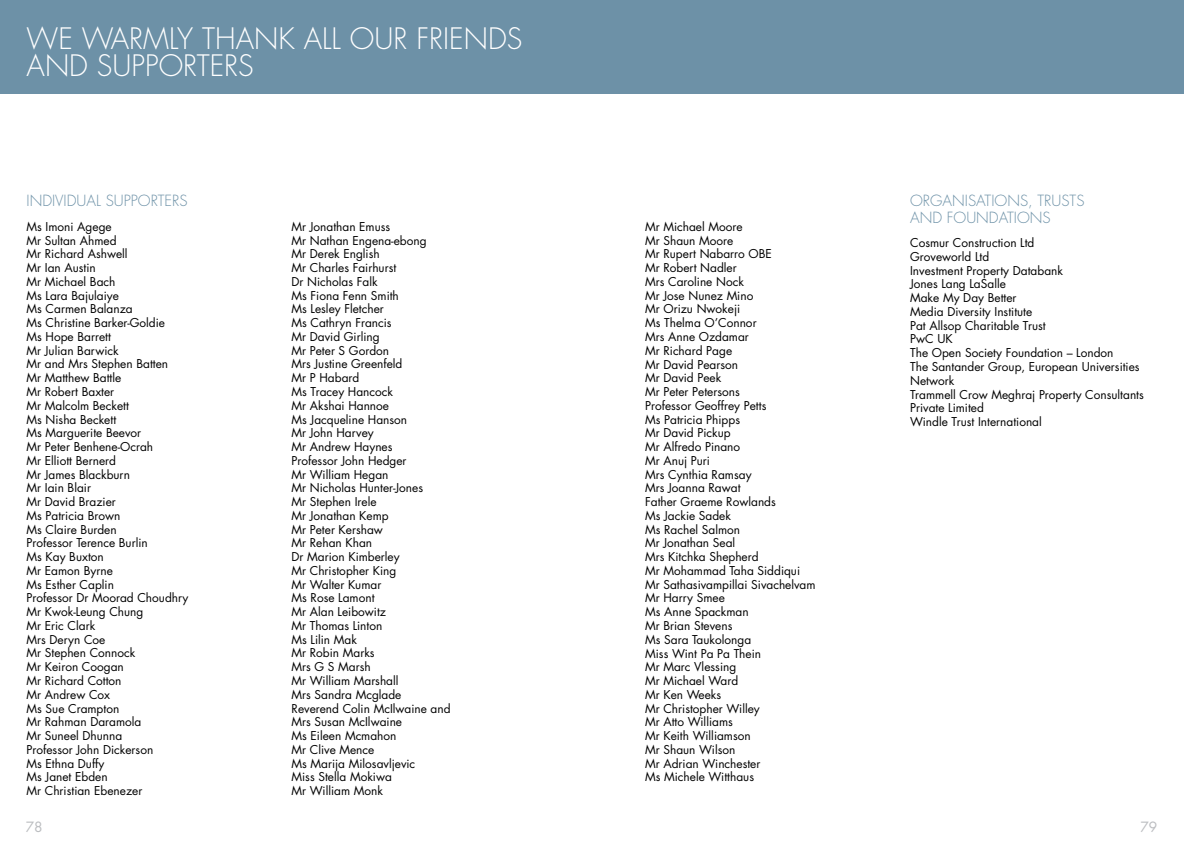
<style>
.page{position:relative;width:1184px;height:851px;background:#fff}
.page>*{position:absolute;margin:0;border:0;box-sizing:border-box;transform-origin:0 0}
.t1{font:300 28.75px/27.5px "Futura";color:#fff}
.t2{font:300 15px "Futura";color:#6d91a7}
.t3{font:13.75px "Futura";color:#bbbdc0}
.t4{font:11.88px/13.8px "Futura";color:#000}
</style>
<div class="page">
<div style="left:0;top:0;width:1183px;height:94px;background:#6d91a7"></div>
<h1 class="t1" style="left:27px;top:25px;width:497px">WE WARMLY THANK ALL OUR FRIENDS<br>AND SUPPORTERS</h1>
<p class="t2" style="left:27px;top:192px;width:59px">INDIVIDUAL</p>
<p class="t2" style="left:106px;top:192px;width:18px">SUPPORTERS</p>
<p class="t4" style="left:27px;top:220px;width:163px">Ms Imoni Agege<br>Mr Sultan Ahmed<br>Mr Richard Ashwell<br>Mr Ian Austin<br>Mr Michael Bach<br>Ms Lara Bajulaiye<br>Ms Carmen Balanza<br>Ms Christine Barker-Goldie<br>Ms Hope Barrett<br>Mr Julian Barwick<br>Mr and Mrs Stephen Batten<br>Mr Matthew Battle<br>Mr Robert Baxter<br>Mr Malcolm Beckett<br>Ms Nisha Beckett<br>Ms Marguerite Beevor<br>Mr Peter Benhene-Ocrah<br>Mr Elliott Bernerd<br>Mr James Blackburn<br>Mr Iain Blair<br>Mr David Brazier<br>Ms Patricia Brown<br>Ms Claire Burden<br>Professor Terence Burlin<br>Ms Kay Buxton<br>Mr Eamon Byrne<br>Ms Esther Caplin<br>Professor Dr Moorad Choudhry<br>Mr Kwok-Leung Chung<br>Mr Eric Clark<br>Mrs Deryn Coe<br>Mr Stephen Connock<br>Mr Keiron Coogan<br>Mr Richard Cotton<br>Mr Andrew Cox<br>Ms Sue Crampton<br>Mr Rahman Daramola<br>Mr Suneel Dhunna<br>Professor John Dickerson<br>Ms Ethna Duffy<br>Ms Janet Ebden<br>Mr Christian Ebenezer</p>
<p class="t4" style="left:291px;top:220px;width:160px">Mr Jonathan Emuss<br>Mr Nathan Engena-ebong<br>Mr Derek English<br>Mr Charles Fairhurst<br>Dr Nicholas Falk<br>Ms Fiona Fenn Smith<br>Ms Lesley Fletcher<br>Ms Cathryn Francis<br>Mr David Girling<br>Mr Peter S Gordon<br>Mrs Justine Greenfeld<br>Mr P Habard<br>Ms Tracey Hancock<br>Mr Akshai Hannoe<br>Ms Jacqueline Hanson<br>Mr John Harvey<br>Mr Andrew Haynes<br>Professor John Hedger<br>Mr William Hegan<br>Mr Nicholas Hunter-Jones<br>Mr Stephen I rele<br>Mr Jonathan Kemp<br>Mr Peter Kershaw<br>Mr Rehan Khan<br>Dr Marion Kimberley<br>Mr Christopher King<br>Mr Walter Kumar<br>Ms Rose Lamont<br>Mr Alan Leibowitz<br>Mr Thomas Linton<br>Ms Lilin Mak<br>Mr Robin Marks<br>Mrs G S Marsh<br>Mr William Marshall<br>Mrs Sandra Mcglade<br>Reverend Colin McI lwaine and<br>Mrs Susan McIlwaine<br>Ms Eileen Mcmahon<br>Mr Clive Mence<br>Ms Marija Milosavljevic<br>Miss Stella Mokiwa<br>Mr William Monk</p>
<p class="t4" style="left:645px;top:220px;width:172px">Mr Michael Moore<br>Mr Shaun Moore<br>Mr Rupert Nabarro OBE<br>Mr Robert Nadler<br>Mrs Caroline Nock<br>Mr Jose Nunez Mino<br>Mr Orizu Nwokeji<br>Ms Thelma O’Connor<br>Mrs Anne Ozdamar<br>Mr Richard Page<br>Mr David Pearson<br>Mr David Peek<br>Mr Peter Petersons<br>Professor Geoffrey Petts<br>Ms Patricia Phipps<br>Mr David Pickup<br>Mr Alfredo Pinano<br>Mr Anuj Puri<br>Mrs Cynthia Ramsay<br>Mrs Joanna Rawat<br>Father Graeme Rowlands<br>Ms Jackie Sadek<br>Ms Rachel Salmon<br>Mr Jonathan Seal<br>Mrs Kitchka Shepherd<br>Mr Mohammad Taha Siddiqui<br>Mr Sathasivampillai Sivachelvam<br>Mr Harry Smee<br>Ms Anne Spackman<br>Mr Brian Stevens<br>Ms Sara Taukolonga<br>Miss Wint Pa Pa Thein<br>Mr Marc Vlessing<br>Mr Michael Ward<br>Mr Ken Weeks<br>Mr Christopher Willey<br>Mr Atto Williams<br>Mr Keith Williamson<br>Mr Shaun Wilson<br>Mr Adrian Winchester<br>Ms Michele Witthaus</p>
<p class="t2" style="left:910px;top:192px;width:23px">ORGANISATIONS</p>
<p class="t2" style="left:1028px;top:192px;width:25px">, TRUSTS</p>
<p class="t2" style="left:910px;top:208px;width:56px">AN D FOUN</p>
<p class="t2" style="left:988px;top:208px;width:20px">DATIONS</p>
<p class="t4" style="left:910px;top:236px;width:235px">Cosmur Construction Ltd<br>Groveworld Ltd<br>I nvestment Property Databank<br>Jones Lang LaSalle<br>Make My Day Better<br>Media Diversity I nstitute<br>Pat Allsop Charitable Trust<br>PwC UK<br>The Open Society Foundation – London<br>The Santander Group, European Universities<br>Network<br>Trammell Crow Meghraj Property Consultants<br>Private Limited<br>Windle Trust I nternational</p>
<p class="t3" style="left:26px;top:817px;width:18px">78</p>
<p class="t3" style="left:1140px;top:817px;width:18px">79</p>
</div>
